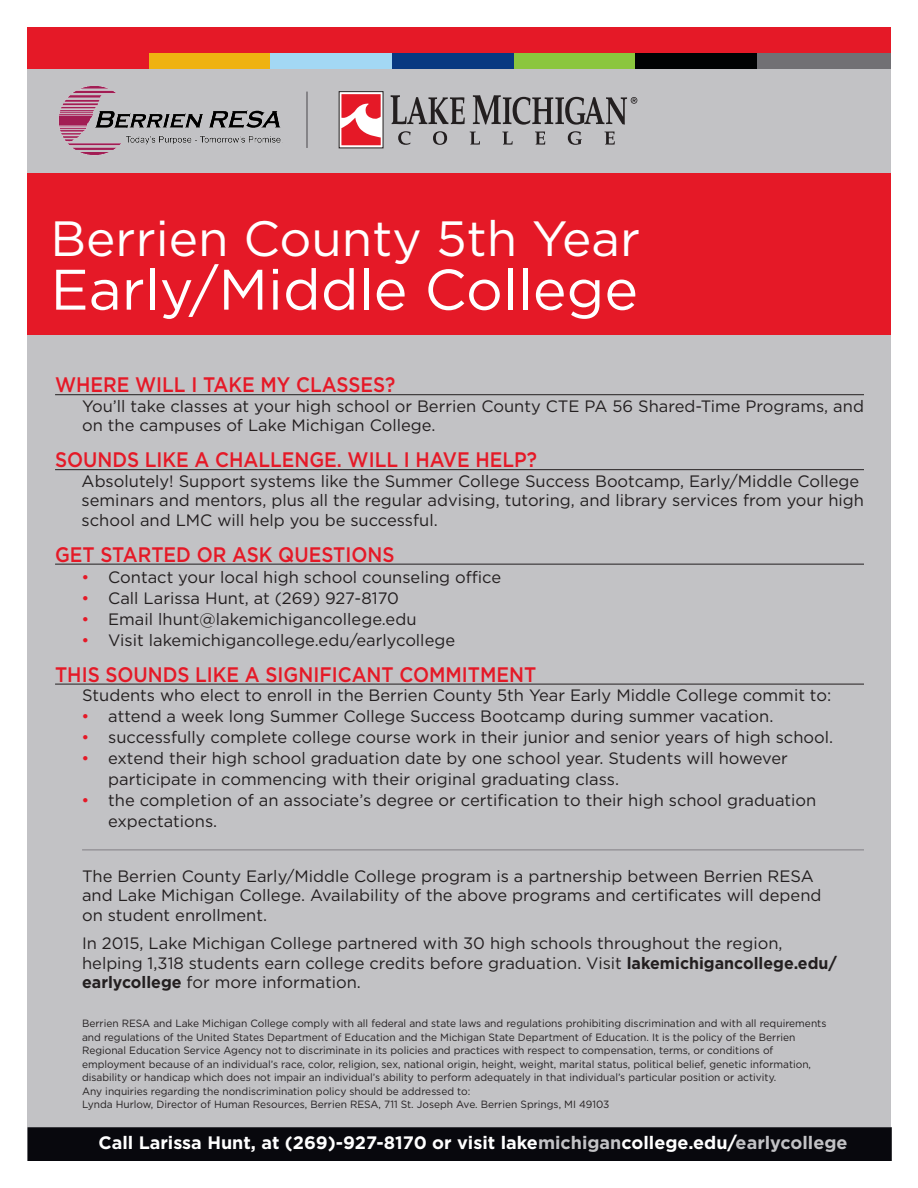
<style>
.page{position:relative;width:918px;height:1188px;background:#fff}
.page>*{position:absolute;margin:0;border:0;box-sizing:border-box;transform-origin:0 0}
.t1{font:57px "Gotham";color:#fff}
.t2{font:49.5px "Gotham";color:#fff}
.t3{font:500 21px "Gotham";color:#e51927;scale:.9 1}
.t4{font:700 18px "Gotham";color:#fff}
.No_Spacing{font:16.5px/19.5px "Gotham";color:#231f20}
.No_Spacing-2{font:10.5px/13.5px "Gotham";color:#231f20}
.s1{color:#e51927}
.s2{font-weight:700}
.s3{color:#c2c2c5}
</style>
<div class="page">
<div style="left:27px;top:66px;width:864px;height:1095px;background:#c2c2c5"></div>
<div style="left:27px;top:173px;width:864px;height:162px;background:#e51927"></div>
<div style="left:27px;top:27px;width:864px;height:34px;background:#e51927"></div>
<div style="left:27px;top:53px;width:122px;height:15px;background:#e51927"></div>
<div style="left:149px;top:53px;width:121px;height:15px;background:#efb211"></div>
<div style="left:513px;top:53px;width:122px;height:15px;background:#8bc63e"></div>
<div style="left:270px;top:53px;width:122px;height:15px;background:#a3d8f4"></div>
<div style="left:757px;top:53px;width:134px;height:15px;background:#717074"></div>
<div style="left:635px;top:53px;width:122px;height:15px;background:#010203"></div>
<div style="left:392px;top:53px;width:121px;height:15px;background:#083981"></div>
<div style="left:28px;top:1127px;width:864px;height:34px;background:#08080d;border:2px solid #08080d"></div>
<svg style="left:391px;top:95px;width:74px;height:29px"></svg>
<svg style="left:341px;top:93px;width:40px;height:53px"></svg>
<svg style="left:341px;top:94px;width:40px;height:51px;background:#ed636d"></svg>
<svg style="left:398px;top:131px;width:13px;height:14px"></svg>
<svg style="left:433px;top:131px;width:14px;height:14px"></svg>
<svg style="left:470px;top:132px;width:10px;height:13px"></svg>
<svg style="left:502px;top:132px;width:11px;height:13px"></svg>
<svg style="left:535px;top:132px;width:10px;height:13px"></svg>
<svg style="left:568px;top:131px;width:14px;height:14px"></svg>
<svg style="left:605px;top:132px;width:10px;height:13px"></svg>
<svg style="left:473px;top:95px;width:164px;height:30px"></svg>
<img style="left:58px;top:86px;width:225px;height:70px">
<hr style="left:306px;top:92px;width:2px;height:56px;background:#717074">
<hr style="left:55px;top:394px;width:809px;height:1px;background:#231f20">
<hr style="left:55px;top:469px;width:809px;height:1px;background:#231f20">
<hr style="left:55px;top:564px;width:809px;height:1px;background:#231f20">
<hr style="left:55px;top:684px;width:809px;height:1px;background:#231f20">
<hr style="left:82px;top:849px;width:782px;height:2px;background:#97959a">
<p class="t2" style="left:51px;top:211px;width:591px">Berrien County 5th Year</p>
<p class="t1" style="left:51px;top:258px;width:589px">Early/Middle College</p>
<p class="t3" style="left:55px;top:373px;width:380px">WHERE WILL I TAKE MY CLASSES?</p>
<p class="No_Spacing" style="left:82px;top:396px;width:783px">You’ll take classes at your high school or Berrien County CTE PA 56 Shared-Time Programs, and on the campuses of Lake Michigan College.</p>
<p class="t3" style="left:55px;top:448px;width:537px">SOUNDS LIKE A CHALLENGE. WILL I HAVE HELP?</p>
<p class="No_Spacing" style="left:82px;top:471px;width:784px">Absolutely! Support systems like the Summer College Success Bootcamp, Early/Middle College seminars and mentors, plus all the regular advising, tutoring, and library services from your high school and LMC will help you be successful.</p>
<p class="t3" style="left:55px;top:542px;width:379px">GET STARTED OR ASK QUESTIONS</p>
<p class="No_Spacing" style="left:82px;top:567px;width:421px"><span class="s1">•</span> Contact your local high school counseling office</p>
<p class="No_Spacing" style="left:82px;top:588px;width:319px"><span class="s1">•</span> Call Larissa Hunt, at (269) 927-8170</p>
<p class="No_Spacing" style="left:82px;top:609px;width:336px"><span class="s1">•</span> Email lhunt@lakemichigancollege.edu</p>
<p class="No_Spacing" style="left:82px;top:630px;width:375px"><span class="s1">•</span> Visit lakemichigancollege.edu/earlycollege</p>
<p class="t3" style="left:55px;top:662px;width:536px">THIS SOUNDS LIKE A SIGNIFICANT COMMITMENT</p>
<p class="No_Spacing" style="left:82px;top:685px;width:751px">Students who elect to enroll in the Berrien County 5th Year Early Middle College commit to:</p>
<p class="No_Spacing" style="left:82px;top:706px;width:693px"><span class="s1">•</span> attend a week long Summer College Success Bootcamp during summer vacation.</p>
<p class="No_Spacing" style="left:82px;top:727px;width:753px"><span class="s1">•</span> successfully complete college course work in their junior and senior years of high school.</p>
<p class="No_Spacing" style="left:108px;top:747px;width:681px;line-height:21px;text-indent:-27px"><span class="s1">•</span> extend their high school graduation date by one school year. Students will however participate in commencing with their original graduating class.</p>
<p class="No_Spacing" style="left:108px;top:789px;width:710px;line-height:21px;text-indent:-27px"><span class="s1">•</span> the completion of an associate’s degree or certification to their high school graduation expectations.</p>
<p class="No_Spacing" style="left:82px;top:866px;width:741px">The Berrien County Early/Middle College program is a partnership between Berrien RESA and Lake Michigan College. Availability of the above programs and certificates will depend on student enrollment.</p>
<p class="No_Spacing" style="left:82px;top:933px;width:756px">In 2015, Lake Michigan College partnered with 30 high schools throughout the region, helping 1,318 students earn college credits before graduation. Visit <span class="s2">lakemichigancollege.edu/ earlycollege</span> for more information.</p>
<p class="No_Spacing-2" style="left:82px;top:1017px;width:746px">Berrien RESA and Lake Michigan College comply with all federal and state laws and regulations prohibiting discrimination and with all requirements and regulations of the United States Department of Education and the Michigan State Department of Education. It is the policy of the Berrien Regional Education Service Agency not to discriminate in its policies and practices with respect to compensation, terms, or conditions of employment because of an individual’s race, color, religion, sex, national origin, height, weight, marital status, political belief, genetic information, disability or handicap which does not impair an individual’s ability to perform adequately in that individual’s particular position or activity.</p>
<p class="No_Spacing-2" style="left:82px;top:1084px;width:390px">Any inquiries regarding the nondiscrimination policy should be addressed to:</p>
<p class="No_Spacing-2" style="left:82px;top:1098px;width:529px">Lynda Hurlow, Director of Human Resources, Berrien RESA, 711 St. Joseph Ave. Berrien Springs, MI 49103</p>
<p class="t4" style="left:98px;top:1132px;width:751px">Call Larissa Hunt, at (269)-927-8170 or visit lake<span class="s3">michigan</span>college.edu/<span class="s3">earlycollege</span></p>
</div>
